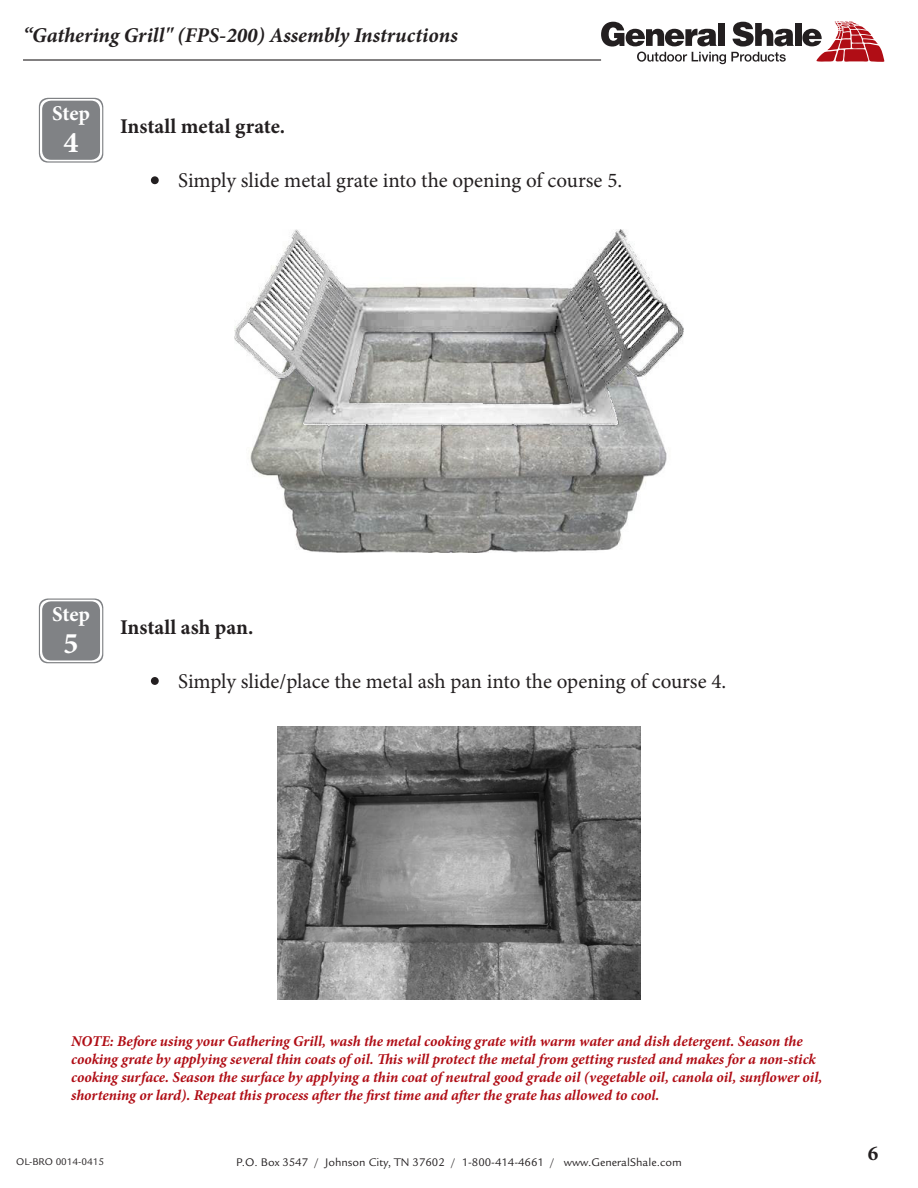
<style>
.page{position:relative;width:918px;height:1188px;background:#fff}
.page>*{position:absolute;margin:0;border:0;box-sizing:border-box;transform-origin:0 0}
.t1{font:700 30px "Minion Pro";color:#fff}
.t2{font:21px "Minion Pro";color:#231f20}
.t3{font:italic 700 21px "Minion Pro";color:#231f20}
.t4{font:700 21px "Minion Pro";color:#231f20}
.t5{font:700 21px "Minion Pro";letter-spacing:-.01em;color:#fff}
.t6{font:italic 700 15px/18px "Minion Pro";letter-spacing:-.005em;color:#b00d15}
.t7{font:12px "Legacy Sans";color:#231f20}
.t8{font:10.5px "Legacy Sans";color:#231f20}
</style>
<div class="page">
<hr style="left:23px;top:59px;width:578px;height:2px;background:#231f20">
<svg style="left:601px;top:22px;width:193px;height:42px"></svg>
<div style="left:795px;top:23px;width:6px;height:23px;background:#231f20"></div>
<svg style="left:802px;top:22px;width:82px;height:40px"></svg>
<svg style="left:39px;top:98px;width:64px;height:65px"></svg>
<svg style="left:40px;top:99px;width:62px;height:62px"></svg>
<div style="left:42px;top:101px;width:58px;height:59px;background:#808285;border-radius:9px"></div>
<div style="left:151px;top:176px;width:8px;height:8px;border:2px solid #231f20;border-radius:50%"></div>
<img style="left:235px;top:230px;width:448px;height:323px">
<svg style="left:39px;top:598px;width:64px;height:65px"></svg>
<svg style="left:40px;top:600px;width:62px;height:62px"></svg>
<div style="left:42px;top:601px;width:58px;height:59px;background:#808285;border-radius:9px"></div>
<div style="left:151px;top:677px;width:8px;height:8px;border:2px solid #231f20;border-radius:50%"></div>
<img style="left:277px;top:727px;width:364px;height:273px">
<p class="t3" style="left:23px;top:21px;width:436px">“Gathering Grill" (FPS-200) Assembly Instructions</p>
<p class="t5" style="left:52px;top:99px;width:39px">Step</p>
<p class="t1" style="left:64px;top:121px;width:16px">4</p>
<p class="t4" style="left:120px;top:111px;width:167px">Install metal grate.</p>
<p class="t2" style="left:178px;top:166px;width:446px">Simply slide metal grate into the opening of course 5.</p>
<p class="t5" style="left:52px;top:599px;width:39px">Step</p>
<p class="t1" style="left:64px;top:622px;width:16px">5</p>
<p class="t4" style="left:120px;top:612px;width:135px">Install ash pan.</p>
<p class="t2" style="left:178px;top:667px;width:550px">Simply slide/place the metal ash pan into the opening of course 4.</p>
<p class="t6" style="left:71px;top:1032px;width:753px">NOTE: Before using your Gathering Grill, wash the metal cooking grate with warm water and dish detergent. Season the cooking grate by applying several thin coats of oil. This will protect the metal from getting rusted and makes for a non-stick cooking surface. Season the surface by applying a thin coat of neutral good grade oil (vegetable oil, canola oil, sunflower oil, shortening or lard). Repeat this process after the first time and after the grate has allowed to cool.</p>
<p class="t8" style="left:16px;top:1156px;width:89px">OL-BRO 0014-0415</p>
<p class="t7" style="left:236px;top:1156px;width:447px">P.O. Box 3547 / Johnson City, TN 37602 / 1-800-414-4661 / www.GeneralShale.com</p>
<p class="t4" style="left:868px;top:1139px;width:12px">6</p>
</div>
